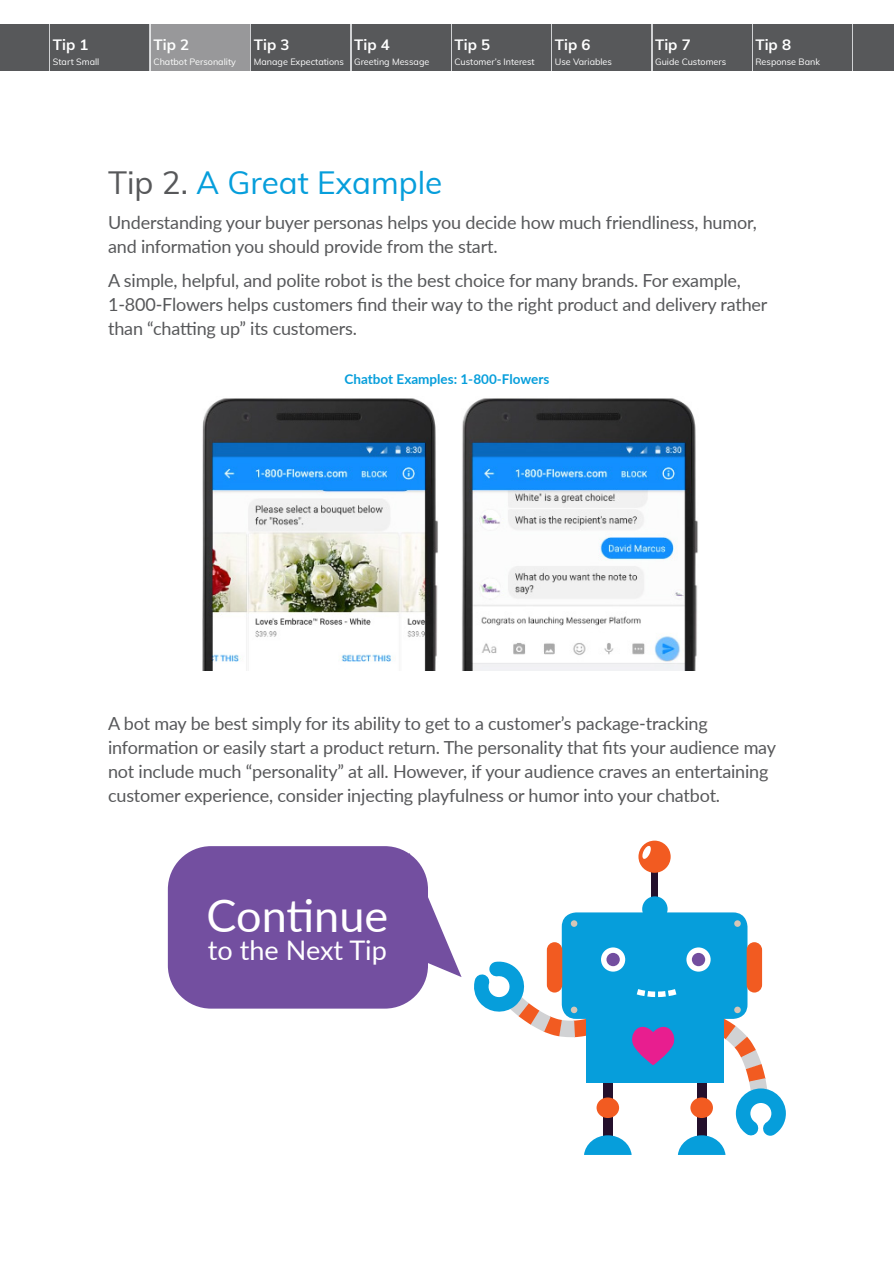
<style>
.page{position:relative;width:894px;height:1263px;background:#fff}
.page>*{position:absolute;margin:0;border:0;box-sizing:border-box;transform-origin:0 0}
.Checklist_head{font:45px "Lato";color:#fff}
.Subhead{font:31.5px "Muli";color:#069edb}
.Checklist_head-2{font:27px "Lato";color:#fff}
.Body{font:18px/24px "Lato";letter-spacing:-.01em;color:#57585a}
.t1{font:700 15px "Muli";color:#fff}
.cutline{font:700 13.5px "Lato";color:#069edb}
.t2{font:9px "Muli";color:#fff}
.s1{color:#57585a}
</style>
<div class="page">
<div style="left:0;top:24px;width:48px;height:46px;background:#57585a"></div>
<div style="left:51px;top:24px;width:98px;height:46px;background:#57585a"></div>
<div style="left:251px;top:24px;width:99px;height:46px;background:#57585a"></div>
<div style="left:352px;top:24px;width:98px;height:46px;background:#57585a"></div>
<div style="left:452px;top:24px;width:98px;height:46px;background:#57585a"></div>
<div style="left:552px;top:24px;width:98px;height:46px;background:#57585a"></div>
<div style="left:652px;top:24px;width:99px;height:46px;background:#57585a"></div>
<div style="left:752px;top:24px;width:99px;height:46px;background:#57585a"></div>
<div style="left:853px;top:24px;width:40px;height:46px;background:#57585a"></div>
<div style="left:651px;top:864px;width:6px;height:43px;background:#24102c"></div>
<div style="left:642px;top:896px;width:25px;height:25px;background:#069edb;border-radius:50%"></div>
<div style="left:638px;top:840px;width:32px;height:32px;background:#f25b21;border-radius:50%"></div>
<svg style="left:641px;top:845px;width:10px;height:14px"></svg>
<div style="left:561px;top:912px;width:186px;height:107px;background:#069edb;border-radius:14px"></div>
<svg style="left:600px;top:947px;width:25px;height:24px"></svg>
<div style="left:606px;top:953px;width:13px;height:13px;background:#724e9f;border-radius:50%"></div>
<div style="left:686px;top:947px;width:24px;height:24px;background:#fff;border-radius:50%"></div>
<div style="left:691px;top:953px;width:14px;height:13px;background:#724e9f;border-radius:50%"></div>
<div style="left:546px;top:942px;width:16px;height:50px;background:#f25b21;border-radius:8px"></div>
<div style="left:746px;top:942px;width:15px;height:50px;background:#f25b21;border-radius:8px"></div>
<div style="left:570px;top:920px;width:7px;height:7px;background:#d5c6b7;border-radius:50%"></div>
<div style="left:734px;top:920px;width:6px;height:7px;background:#d5c6b7;border-radius:50%"></div>
<svg style="left:474px;top:960px;width:311px;height:195px"></svg>
<img style="left:202px;top:398px;width:496px;height:272px">
<svg style="left:409px;top:853px;width:52px;height:124px"></svg>
<div style="left:168px;top:846px;width:260px;height:162px;background:#734fa0;border-radius:43px"></div>
<div style="left:150px;top:23px;width:99px;height:48px;background:#98989a"></div>
<p class="t1" style="left:53px;top:34px;width:37px">Tip 1</p>
<p class="t2" style="left:53px;top:55px;width:48px">Start Small</p>
<p class="t1" style="left:153px;top:34px;width:37px">Tip 2</p>
<p class="t2" style="left:153px;top:55px;width:84px">Chatbot Personality</p>
<p class="t1" style="left:254px;top:34px;width:37px">Tip 3</p>
<p class="t2" style="left:254px;top:55px;width:91px">Manage Expectations</p>
<p class="t1" style="left:354px;top:34px;width:37px">Tip 4</p>
<p class="t2" style="left:354px;top:55px;width:77px">Greeting Message</p>
<p class="t1" style="left:454px;top:34px;width:37px">Tip 5</p>
<p class="t2" style="left:454px;top:55px;width:82px">Customer’s Interest</p>
<p class="t1" style="left:554px;top:34px;width:37px">Tip 6</p>
<p class="t2" style="left:554px;top:55px;width:59px">Use Variables</p>
<p class="t1" style="left:654px;top:34px;width:37px">Tip 7</p>
<p class="t2" style="left:654px;top:55px;width:73px">Guide Customers</p>
<p class="t1" style="left:755px;top:34px;width:37px">Tip 8</p>
<p class="t2" style="left:755px;top:55px;width:66px">Response Bank</p>
<p class="Subhead" style="left:108px;top:159px;width:335px"><span class="s1">Tip 2.</span> A Great Example</p>
<p class="Body" style="left:108px;top:209px;width:650px">Understanding your buyer personas helps you decide how much friendliness, humor, and information you should provide from the start.</p>
<p class="Body" style="left:108px;top:268px;width:660px">A simple, helpful, and polite robot is the best choice for many brands. For example,<br>1-800-Flowers helps customers find their way to the right product and delivery rather than “chatting up” its customers.</p>
<p class="cutline" style="left:344px;top:369px;width:206px">Chatbot Examples: 1-800-Flowers</p>
<p class="Body" style="left:108px;top:711px;width:669px">A bot may be best simply for its ability to get to a customer’s package-tracking information or easily start a product return. The personality that fits your audience may not include much “personality” at all. However, if your audience craves an entertaining customer experience, consider injecting playfulness or humor into your chatbot.</p>
<p class="Checklist_head" style="left:206px;top:883px;width:183px">Continue</p>
<p class="Checklist_head-2" style="left:208px;top:931px;width:180px">to the Next Tip</p>
</div>
